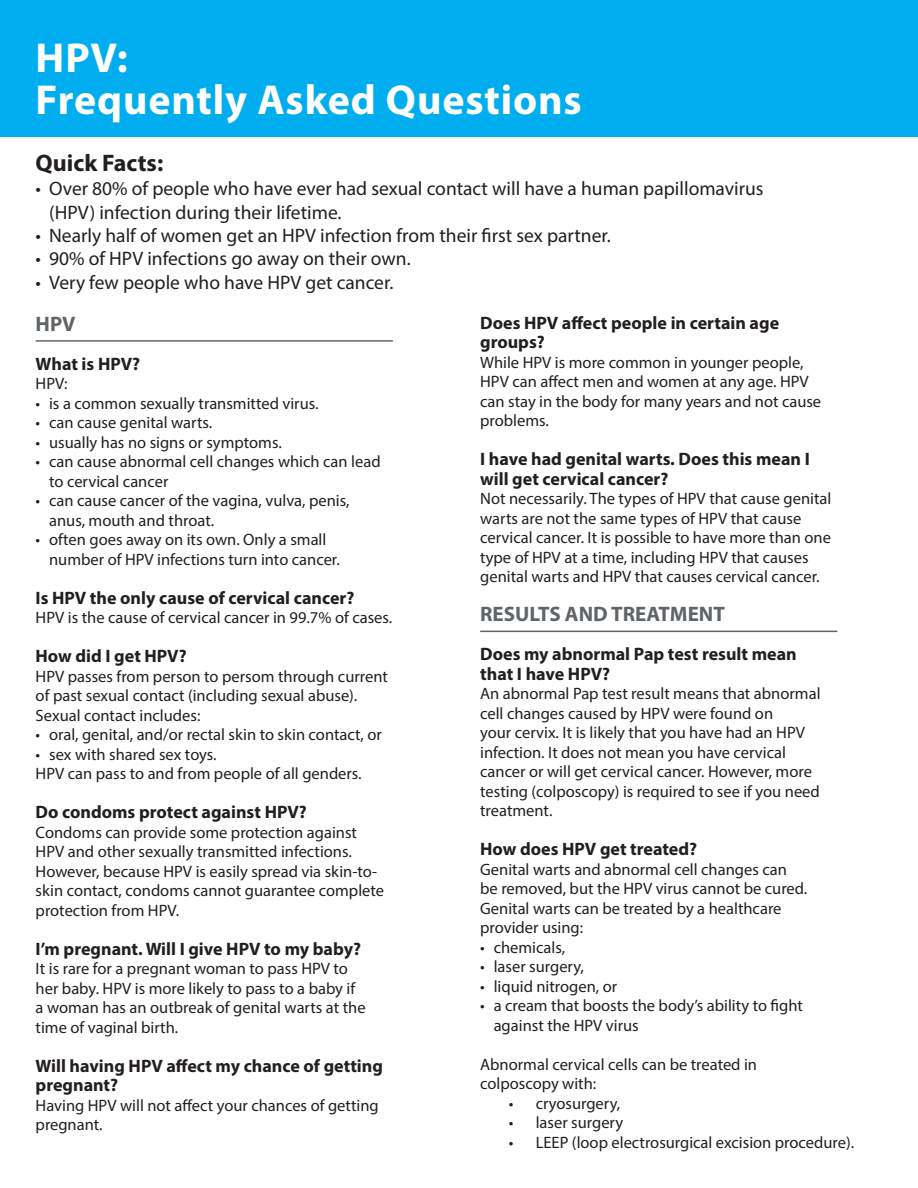
<style>
.page{position:relative;width:918px;height:1188px;background:#fff}
.page>*{position:absolute;margin:0;border:0;box-sizing:border-box;transform-origin:0 0}
.t1{font:700 42px/41.4px "Myriad Pro";letter-spacing:.02em;color:#fff}
.t2{font:700 24px "Myriad Pro";color:#231f20}
.t3{font:700 21px "Myriad Pro";color:#616569}
.t4{font:19.5px "Myriad Pro";color:#231f20}
.t5{font:700 18px/19.5px "Myriad Pro";color:#231f20}
.t6{font:16.5px/19.5px "Myriad Pro";color:#231f20}
</style>
<div class="page">
<div style="left:0;top:0;width:918px;height:136px;background:#00aeef"></div>
<hr style="left:480px;top:631px;width:357px;height:1px;background:#616569">
<hr style="left:36px;top:340px;width:357px;height:2px;background:#616569">
<p class="t1" style="left:36px;top:36px;width:548px">HPV:<br>Frequently Asked Questions</p>
<p class="t2" style="left:36px;top:147px;width:129px">Quick Facts:</p>
<p class="t4" style="left:36px;top:177px;width:730px">• Over 80% of people who have ever had sexual contact will have a human papillomavirus</p>
<p class="t4" style="left:49px;top:200px;width:294px">(HPV) infection during their lifetime.</p>
<p class="t4" style="left:36px;top:223px;width:577px">• Nearly half of women get an HPV infection from their first sex partner.</p>
<p class="t4" style="left:36px;top:247px;width:377px">• 90% of HPV infections go away on their own.</p>
<p class="t4" style="left:36px;top:270px;width:359px">• Very few people who have HPV get cancer.</p>
<p class="t3" style="left:36px;top:310px;width:41px">HPV</p>
<p class="t5" style="left:36px;top:353px;width:106px">What is HPV?</p>
<p class="t6" style="left:36px;top:374px;width:33px">HPV:</p>
<p class="t6" style="left:36px;top:393px;width:284px">• is a common sexually transmitted virus.</p>
<p class="t6" style="left:36px;top:413px;width:178px">• can cause genital warts.</p>
<p class="t6" style="left:36px;top:432px;width:248px">• usually has no signs or symptoms.</p>
<p class="t6" style="left:49px;top:452px;width:333px;text-indent:-13px">• can cause abnormal cell changes which can lead to cervical cancer</p>
<p class="t6" style="left:36px;top:491px;width:315px">• can cause cancer of the vagina, vulva, penis,</p>
<p class="t6" style="left:49px;top:510px;width:167px">anus, mouth and throat.</p>
<p class="t6" style="left:36px;top:530px;width:292px">• often goes away on its own. Only a small</p>
<p class="t6" style="left:49px;top:549px;width:292px">number of HPV infections turn into cancer.</p>
<p class="t5" style="left:36px;top:587px;width:320px">Is HPV the only cause of cervical cancer?</p>
<p class="t6" style="left:36px;top:608px;width:358px">HPV is the cause of cervical cancer in 99.7% of cases.</p>
<p class="t5" style="left:36px;top:646px;width:153px">How did I get HPV?</p>
<p class="t6" style="left:36px;top:666px;width:354px">HPV passes from person to persom through current of past sexual contact (including sexual abuse).<br>Sexual contact includes:</p>
<p class="t6" style="left:36px;top:725px;width:348px">• oral, genital, and/or rectal skin to skin contact, or</p>
<p class="t6" style="left:36px;top:744px;width:183px">• sex with shared sex toys.</p>
<p class="t6" style="left:36px;top:764px;width:328px">HPV can pass to and from people of all genders.</p>
<p class="t5" style="left:36px;top:802px;width:273px">Do condoms protect against HPV?</p>
<p class="t6" style="left:36px;top:822px;width:323px">Condoms can provide some protection against</p>
<p class="t6" style="left:36px;top:842px;width:350px">HPV and other sexually transmitted infections.<br>However, because HPV is easily spread via skin-to&shy;skin contact, condoms cannot guarantee complete protection from HPV.</p>
<p class="t5" style="left:36px;top:938px;width:327px">I’m pregnant. Will I give HPV to my baby?</p>
<p class="t6" style="left:36px;top:959px;width:314px">It is rare for a pregnant woman to pass HPV to</p>
<p class="t6" style="left:36px;top:978px;width:321px">her baby. HPV is more likely to pass to a baby if</p>
<p class="t6" style="left:36px;top:998px;width:332px">a woman has an outbreak of genital warts at the time of vaginal birth.</p>
<p class="t5" style="left:36px;top:1055px;width:349px">Will having HPV affect my chance of getting pregnant?</p>
<p class="t6" style="left:36px;top:1095px;width:345px">Having HPV will not affect your chances of getting pregnant.</p>
<p class="t5" style="left:480px;top:312px;width:300px">Does HPV affect people in certain age groups?</p>
<p class="t6" style="left:480px;top:352px;width:343px">While HPV is more common in younger people, HPV can affect men and women at any age. HPV can stay in the body for many years and not cause problems.</p>
<p class="t5" style="left:480px;top:449px;width:331px">I have had genital warts. Does this mean I will get cervical cancer?</p>
<p class="t6" style="left:480px;top:488px;width:353px">Not necessarily. The types of HPV that cause genital warts are not the same types of HPV that cause cervical cancer. It is possible to have more than one type of HPV at a time, including HPV that causes genital warts and HPV that causes cervical cancer.</p>
<p class="t3" style="left:480px;top:600px;width:246px">RESULTS AND TREATMENT</p>
<p class="t5" style="left:480px;top:644px;width:318px">Does my abnormal Pap test result mean that I have HPV?</p>
<p class="t6" style="left:480px;top:683px;width:342px">An abnormal Pap test result means that abnormal cell changes caused by HPV were found on<br>your cervix. It is likely that you have had an HPV infection. It does not mean you have cervical cancer or will get cervical cancer. However, more testing (colposcopy) is required to see if you need treatment.</p>
<p class="t5" style="left:480px;top:839px;width:219px">How does HPV get treated?</p>
<p class="t6" style="left:480px;top:859px;width:329px">Genital warts and abnormal cell changes can be removed, but the HPV virus cannot be cured.<br>Genital warts can be treated by a healthcare provider using:</p>
<p class="t6" style="left:480px;top:937px;width:86px">• chemicals,</p>
<p class="t6" style="left:480px;top:956px;width:105px">• laser surgery,</p>
<p class="t6" style="left:480px;top:976px;width:139px">• liquid nitrogen, or</p>
<p class="t6" style="left:494px;top:995px;width:311px;text-indent:-13px">• a cream that boosts the body’s ability to fight against the HPV virus</p>
<p class="t6" style="left:480px;top:1054px;width:278px">Abnormal cervical cells can be treated in colposcopy with:</p>
<p class="t6" style="left:509px;top:1093px;width:113px">• cryosurgery,</p>
<p class="t6" style="left:509px;top:1112px;width:116px">• laser surgery</p>
<p class="t6" style="left:509px;top:1132px;width:347px">• LEEP (loop electrosurgical excision procedure).</p>
</div>
